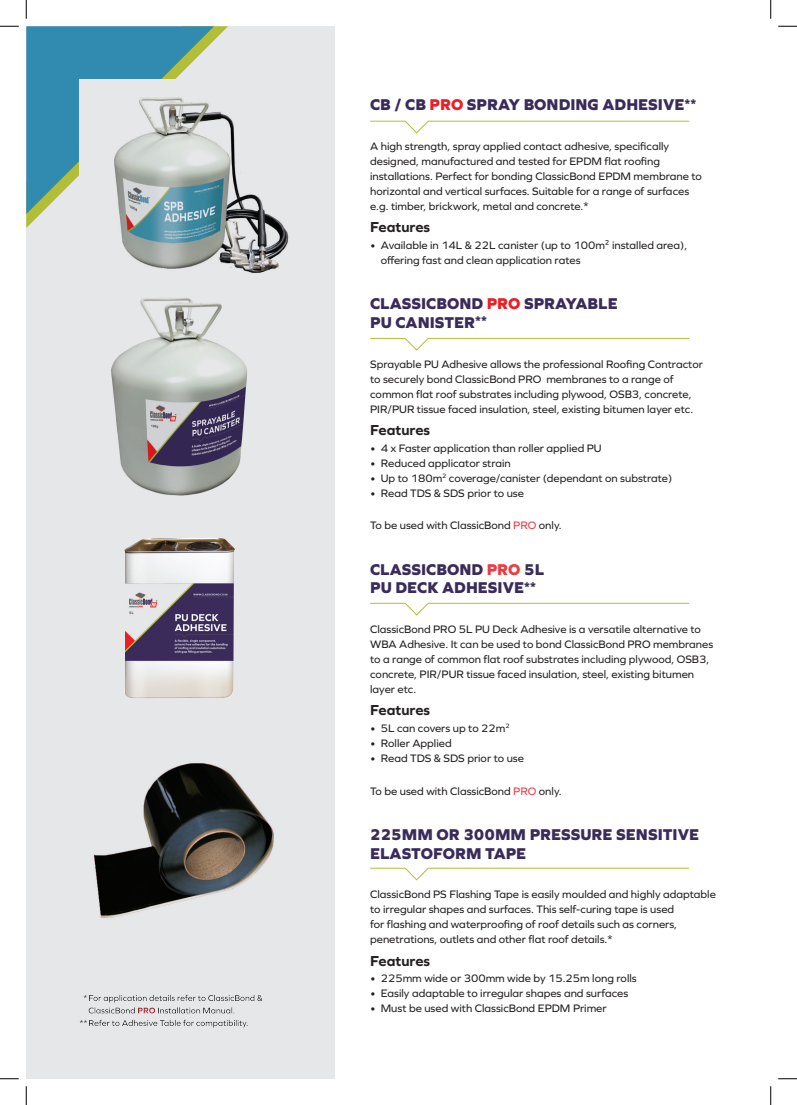
<style>
.page{position:relative;width:797px;height:1105px;background:#fff}
.page>*{position:absolute;margin:0;border:0;box-sizing:border-box;transform-origin:0 0}
.t1{font:800 16.25px/18.8px "Graphie";color:#3a2b5a}
.t2{font:700 15px "Graphie";color:#231f20}
.t3{font:11.25px/15px "Graphie";color:#231f20}
.s1{color:#ee1d23}
.s2{color:#ee3a41}
</style>
<div class="page">
<div style="left:26px;top:26px;width:309px;height:1053px;background:#e6e7e9"></div>
<svg style="left:26px;top:26px;width:202px;height:202px"></svg>
<svg style="left:26px;top:26px;width:188px;height:188px;background:#4b97ac"></svg>
<div style="left:79px;top:79px;width:156px;height:135px;background:#e6e7e9"></div>
<svg style="left:370px;top:121px;width:319px;height:13px"></svg>
<svg style="left:370px;top:338px;width:319px;height:13px"></svg>
<div style="left:70px;top:992px;width:208px;height:48px;background:#231f20;opacity:.5"></div>
<img style="left:94px;top:764px;width:180px;height:154px">
<img style="left:114px;top:98px;width:175px;height:175px">
<svg style="left:370px;top:603px;width:319px;height:13px"></svg>
<svg style="left:370px;top:867px;width:319px;height:14px"></svg>
<img style="left:112px;top:298px;width:135px;height:198px">
<img style="left:124px;top:538px;width:111px;height:160px">
<svg style="left:0;top:25px;width:19px;height:2px"></svg>
<svg style="left:778px;top:25px;width:19px;height:2px"></svg>
<svg style="left:0;top:1078px;width:19px;height:1px"></svg>
<svg style="left:778px;top:1078px;width:19px;height:1px"></svg>
<svg style="left:25px;top:0;width:2px;height:19px"></svg>
<svg style="left:25px;top:1086px;width:2px;height:19px"></svg>
<svg style="left:770px;top:0;width:1px;height:19px"></svg>
<svg style="left:770px;top:1086px;width:1px;height:19px"></svg>
<p class="t1" style="left:370px;top:95px;width:328px">CB / CB <span class="s1">PRO</span> SPRAY BONDING ADHESIVE<sup>**</sup></p>
<p class="t3" style="left:370px;top:139px;width:333px">A high strength, spray applied contact adhesive, specifically designed, manufactured and tested for EPDM flat roofing installations. Perfect for bonding ClassicBond EPDM membrane to horizontal and vertical surfaces. Suitable for a range of surfaces e.g. timber, brickwork, metal and concrete.*</p>
<p class="t2" style="left:370px;top:218px;width:62px">Features</p>
<p class="t3" style="left:381px;top:237px;width:308px;text-indent:-11px">• Available in 14L &amp; 22L canister (up to 100m² installed area), offering fast and clean application rates</p>
<p class="t1" style="left:370px;top:294px;width:249px">CLASSICBOND <span class="s1">PRO</span> SPRAYABLE<br>PU CANISTER<sup>**</sup></p>
<p class="t3" style="left:370px;top:356px;width:334px">Sprayable PU Adhesive allows the professional Roofing Contractor to securely bond ClassicBond PRO membranes to a range of common flat roof substrates including plywood, OSB3, concrete, PIR/PUR tissue faced insulation, steel, existing bitumen layer etc.</p>
<p class="t2" style="left:370px;top:421px;width:62px">Features</p>
<p class="t3" style="left:370px;top:440px;width:233px">• 4 x Faster application than roller applied PU</p>
<p class="t3" style="left:370px;top:455px;width:142px">• Reduced applicator strain</p>
<p class="t3" style="left:370px;top:470px;width:303px">• Up to 180m<sup>2</sup> coverage/canister (dependant on substrate)</p>
<p class="t3" style="left:370px;top:485px;width:155px">• Read TDS &amp; SDS prior to use</p>
<p class="t3" style="left:370px;top:518px;width:193px">To be used with ClassicBond <span class="s2">PRO</span> only.</p>
<p class="t1" style="left:370px;top:559px;width:175px">CLASSICBOND <span class="s2">PRO</span> 5L<br>PU DECK ADHESIVE<sup>**</sup></p>
<p class="t3" style="left:370px;top:622px;width:344px">ClassicBond PRO 5L PU Deck Adhesive is a versatile alternative to WBA Adhesive. It can be used to bond ClassicBond PRO membranes to a range of common flat roof substrates including plywood, OSB3, concrete, PIR/PUR tissue faced insulation, steel, existing bitumen layer etc.</p>
<p class="t2" style="left:370px;top:701px;width:62px">Features</p>
<p class="t3" style="left:370px;top:720px;width:141px">• 5L can covers up to 22m<sup>2</sup></p>
<p class="t3" style="left:370px;top:735px;width:83px">• Roller Applied</p>
<p class="t3" style="left:370px;top:750px;width:155px">• Read TDS &amp; SDS prior to use</p>
<p class="t3" style="left:370px;top:783px;width:193px">To be used with ClassicBond <span class="s2">PRO</span> only.</p>
<p class="t1" style="left:370px;top:825px;width:330px">225MM OR 300MM PRESSURE SENSITIVE</p>
<p class="t1" style="left:370px;top:843px;width:158px">ELASTOFORM TAPE</p>
<p class="t3" style="left:370px;top:887px;width:347px">ClassicBond PS Flashing Tape is easily moulded and highly adaptable to irregular shapes and surfaces. This self-curing tape is used<br>for flashing and waterproofing of roof details such as corners, penetrations, outlets and other flat roof details.*</p>
<p class="t2" style="left:370px;top:952px;width:62px">Features</p>
<p class="t3" style="left:370px;top:971px;width:268px">• 225mm wide or 300mm wide by 15.25m long rolls</p>
<p class="t3" style="left:370px;top:986px;width:260px">• Easily adaptable to irregular shapes and surfaces</p>
<p class="t3" style="left:370px;top:1001px;width:238px">• Must be used with ClassicBond EPDM Primer</p>
</div>
